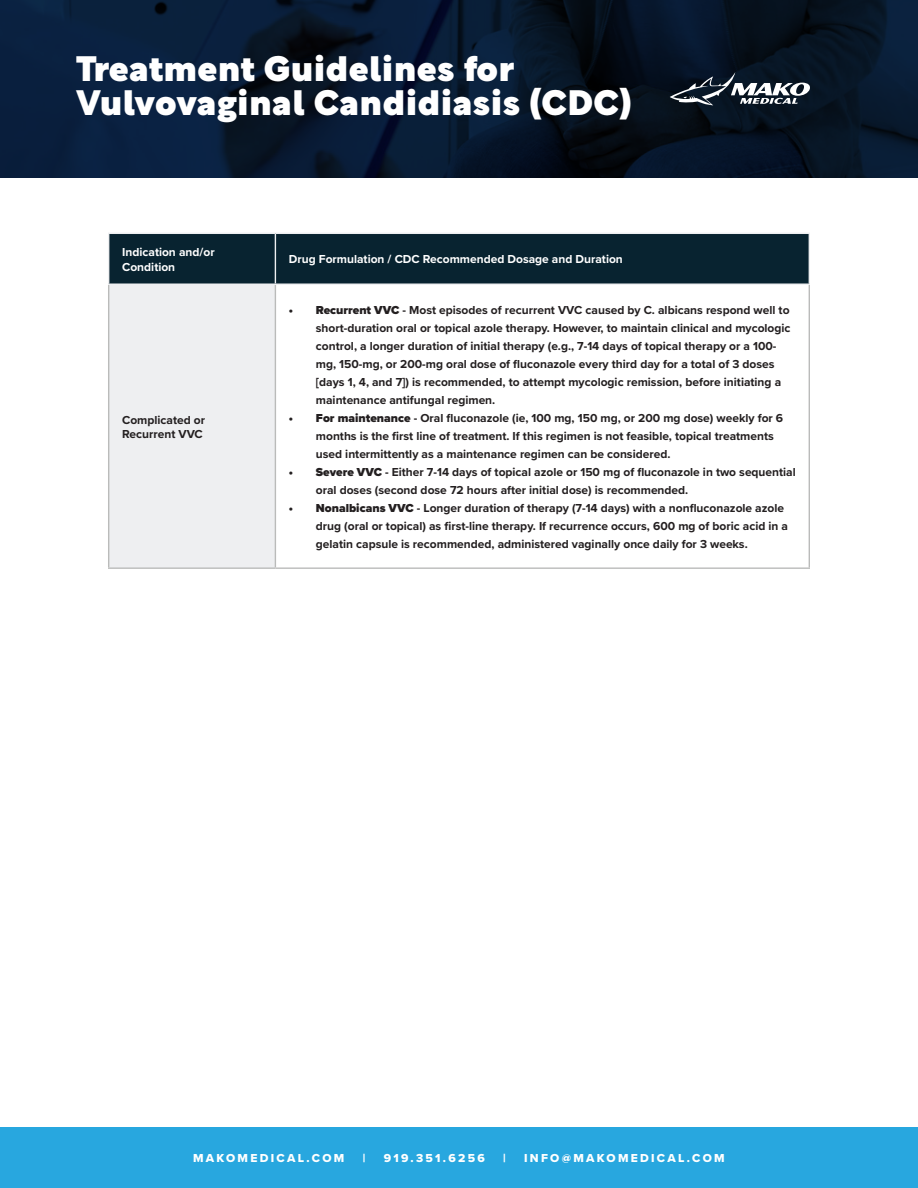
<style>
.page{position:relative;width:918px;height:1188px;background:#fff}
.page>*{position:absolute;margin:0;border:0;box-sizing:border-box;transform-origin:0 0}
.t1{font:900 34.5px/34px "Rotunda";letter-spacing:.03em;color:#fff}
.t2{font:700 12px/18px "Proxima Nova";color:#231f20}
.t3{font:700 12px/14.4px "Proxima Nova";color:#fff}
.t4{font:12px "Proxima Nova Extrabld";letter-spacing:.19em;color:#fff}
.s1{font-weight:900}
</style>
<div class="page">
<div style="left:0;top:1128px;width:918px;height:60px;background:#28a7df"></div>
<img style="left:0;top:0;width:918px;height:177px">
<svg style="left:670px;top:72px;width:141px;height:33px"></svg>
<div style="left:109px;top:234px;width:700px;height:50px;background:#082330"></div>
<div style="left:109px;top:284px;width:166px;height:284px;background:#eeeff1"></div>
<hr style="left:108px;top:285px;width:1px;height:282px;background:#babbba">
<hr style="left:275px;top:567px;width:535px;height:2px;background:#babbba">
<hr style="left:108px;top:567px;width:167px;height:2px;background:#babbba">
<hr style="left:275px;top:285px;width:1px;height:282px;background:#babbba">
<hr style="left:809px;top:285px;width:1px;height:282px;background:#babbba">
<hr style="left:108px;top:233px;width:167px;height:1px;background:#eeeff1">
<hr style="left:108px;top:234px;width:1px;height:50px;background:#eeeff1">
<hr style="left:108px;top:284px;width:167px;height:1px;background:#eeeff1">
<hr style="left:275px;top:233px;width:535px;height:1px;background:#eeeff1">
<hr style="left:275px;top:234px;width:1px;height:50px;background:#eeeff1">
<hr style="left:809px;top:234px;width:1px;height:50px;background:#eeeff1">
<hr style="left:275px;top:284px;width:535px;height:1px;background:#eeeff1">
<p class="t1" style="left:77px;top:48px;width:556px">Treatment Guidelines for<br>Vulvovaginal Candidiasis (CDC)</p>
<p class="t3" style="left:122px;top:245px;width:94px">Indication and/or<br>Condition</p>
<p class="t3" style="left:289px;top:252px;width:335px">Drug Formulation / CDC Recommended Dosage and Duration</p>
<p class="t2" style="left:122px;top:412px;width:84px;line-height:14.4px">Complicated or<br>Recurrent VVC</p>
<p class="t2" style="left:316px;top:301px;width:476px;text-indent:-27px"><span class="s1">• Recurrent VVC</span> - Most episodes of recurrent VVC caused by C. albicans respond well to short-duration oral or topical azole therapy. However, to maintain clinical and mycologic control, a longer duration of initial therapy (e.g., 7-14 days of topical therapy or a 100- mg, 150-mg, or 200-mg oral dose of fluconazole every third day for a total of 3 doses [days 1, 4, and 7]) is recommended, to attempt mycologic remission, before initiating a maintenance antifungal regimen.</p>
<p class="t2" style="left:316px;top:409px;width:469px;text-indent:-27px"><span class="s1">• For maintenance</span> - Oral fluconazole (ie, 100 mg, 150 mg, or 200 mg dose) weekly for 6 months is the first line of treatment. If this regimen is not feasible, topical treatments used intermittently as a maintenance regimen can be considered.</p>
<p class="t2" style="left:316px;top:463px;width:481px;text-indent:-27px"><span class="s1">• Severe VVC</span> - Either 7-14 days of topical azole or 150 mg of fluconazole in two sequential oral doses (second dose 72 hours after initial dose) is recommended.</p>
<p class="t2" style="left:316px;top:499px;width:474px;text-indent:-27px"><span class="s1">• Nonalbicans VVC</span> - Longer duration of therapy (7-14 days) with a nonfluconazole azole drug (oral or topical) as first-line therapy. If recurrence occurs, 600 mg of boric acid in a gelatin capsule is recommended, administered vaginally once daily for 3 weeks.</p>
<p class="t4" style="left:193px;top:1149px;width:153px">MAKOMEDICAL.COM</p>
<p class="t4" style="left:363px;top:1149px;width:4px">|</p>
<p class="t4" style="left:384px;top:1149px;width:103px">919.351.6256</p>
<p class="t4" style="left:503px;top:1149px;width:4px">|</p>
<p class="t4" style="left:524px;top:1149px;width:202px">INFO@MAKOMEDICAL.COM</p>
</div>
